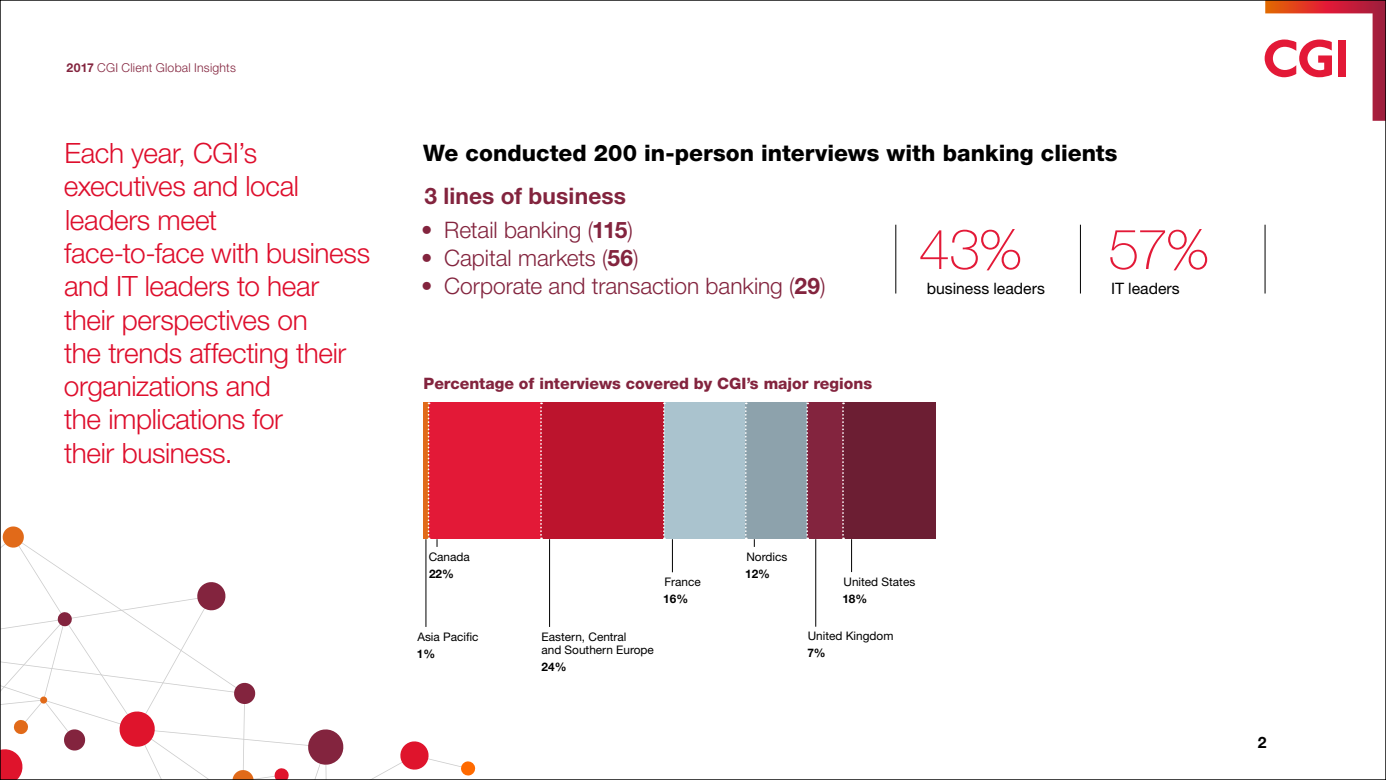
<style>
.page{position:relative;width:1386px;height:780px;background:#fff}
.page>*{position:absolute;margin:0;border:0;box-sizing:border-box;transform-origin:0 0}
.t1{font:100 56px "Helvetica Neue LT Pro";color:#e31937}
.t2{font:300 28px/33.2px "Helvetica Neue LT Pro";letter-spacing:-.015em;color:#de0e2c}
.t3{font:300 22.75px "Helvetica Neue LT Pro";letter-spacing:-.005em;color:#83243e}
.t4{font:800 22.75px "Helvetica Neue LT Pro";color:#000}
.t5{font:700 22.75px "Helvetica Neue LT Pro";letter-spacing:.005em;color:#83243e}
.t6{font:800 15.75px "Helvetica Neue LT Pro";color:#83243e}
.t7{font:15.75px "Helvetica Neue LT Pro";color:#000}
.TEXT{font:700 15.75px "Helvetica Neue LT Pro";color:#000}
.t8{font:300 12.25px "Helvetica Neue LT Pro";letter-spacing:.02em;color:#83243e}
.tab_texte{font:11.9px/13.1px "Helvetica Neue LT Pro";color:#000}
.tab_texte-2{font:700 11.9px "Helvetica Neue LT Pro";color:#000}
.s1{font-weight:700}
</style>
<div class="page">
<svg style="left:1265px;top:2px;width:119px;height:119px"></svg>
<hr style="left:851px;top:539px;width:1px;height:33px;background:#000">
<hr style="left:815px;top:539px;width:1px;height:87px;background:#000">
<hr style="left:672px;top:539px;width:1px;height:33px;background:#000">
<hr style="left:549px;top:539px;width:1px;height:88px;background:#000">
<div style="left:807px;top:402px;width:36px;height:137px;background:#83243e"></div>
<div style="left:664px;top:402px;width:82px;height:137px;background:#aac3ce"></div>
<div style="left:428px;top:402px;width:113px;height:137px;background:#e31937"></div>
<div style="left:541px;top:402px;width:123px;height:137px;background:#bc142d"></div>
<div style="left:746px;top:402px;width:61px;height:137px;background:#8da2ac"></div>
<div style="left:843px;top:402px;width:92px;height:137px;background:#6c1e33"></div>
<svg style="left:2px;top:402px;width:474px;height:376px"></svg>
<svg style="left:540px;top:402px;width:2px;height:137px"></svg>
<svg style="left:663px;top:402px;width:2px;height:137px"></svg>
<svg style="left:745px;top:402px;width:2px;height:137px"></svg>
<svg style="left:806px;top:402px;width:2px;height:137px"></svg>
<svg style="left:842px;top:402px;width:2px;height:137px"></svg>
<hr style="left:896px;top:225px;width:1px;height:68px;background:#000">
<hr style="left:1080px;top:225px;width:1px;height:68px;background:#000">
<hr style="left:1265px;top:225px;width:1px;height:68px;background:#000">
<p class="t8" style="left:66px;top:60px;width:171px"><span class="s1">2017</span> CGI Client Global Insights</p>
<h2 class="t2" style="left:64px;top:136px;width:308px">Each year, CGI’s executives and local leaders meet<br>face-to-face with business and IT leaders to hear their perspectives on<br>the trends affecting their organizations and<br>the implications for<br>their business.</h2>
<h3 class="t4" style="left:423px;top:140px;width:696px">We conducted 200 in-person interviews with banking clients</h3>
<p class="t5" style="left:424px;top:182px;width:203px">3 lines of business</p>
<p class="t3" style="left:421px;top:215px;width:213px">• Retail banking (<span class="s1">115</span>)</p>
<p class="t3" style="left:421px;top:243px;width:219px">• Capital markets (<span class="s1">56</span>)</p>
<p class="t3" style="left:421px;top:271px;width:406px">• Corporate and transaction banking (<span class="s1">29</span>)</p>
<p class="t1" style="left:919px;top:216px;width:105px">43%</p>
<p class="t7" style="left:927px;top:278px;width:120px">business leaders</p>
<p class="t1" style="left:1108px;top:216px;width:103px">57%</p>
<p class="t7" style="left:1111px;top:278px;width:70px">IT leaders</p>
<h3 class="t6" style="left:424px;top:374px;width:450px">Percentage of interviews covered by CGI’s major regions</h3>
<p class="tab_texte" style="left:429px;top:549px;width:43px">Canada</p>
<p class="tab_texte-2" style="left:429px;top:566px;width:26px">22%</p>
<p class="tab_texte" style="left:417px;top:629px;width:63px">Asia Pacific</p>
<p class="tab_texte-2" style="left:417px;top:646px;width:20px">1%</p>
<p class="tab_texte" style="left:665px;top:575px;width:38px">France</p>
<p class="tab_texte-2" style="left:663px;top:591px;width:26px">16%</p>
<p class="tab_texte" style="left:541px;top:629px;width:114px">Eastern, Central<br>and Southern Europe</p>
<p class="tab_texte-2" style="left:542px;top:659px;width:26px">24%</p>
<p class="tab_texte" style="left:746px;top:549px;width:42px">Nordics</p>
<p class="tab_texte-2" style="left:745px;top:566px;width:26px">12%</p>
<p class="tab_texte" style="left:844px;top:574px;width:73px">United States</p>
<p class="tab_texte-2" style="left:842px;top:591px;width:26px">18%</p>
<p class="tab_texte" style="left:808px;top:629px;width:87px">United Kingdom</p>
<p class="tab_texte-2" style="left:807px;top:645px;width:20px">7%</p>
<p class="TEXT" style="left:1258px;top:732px;width:10px">2</p>
</div>
